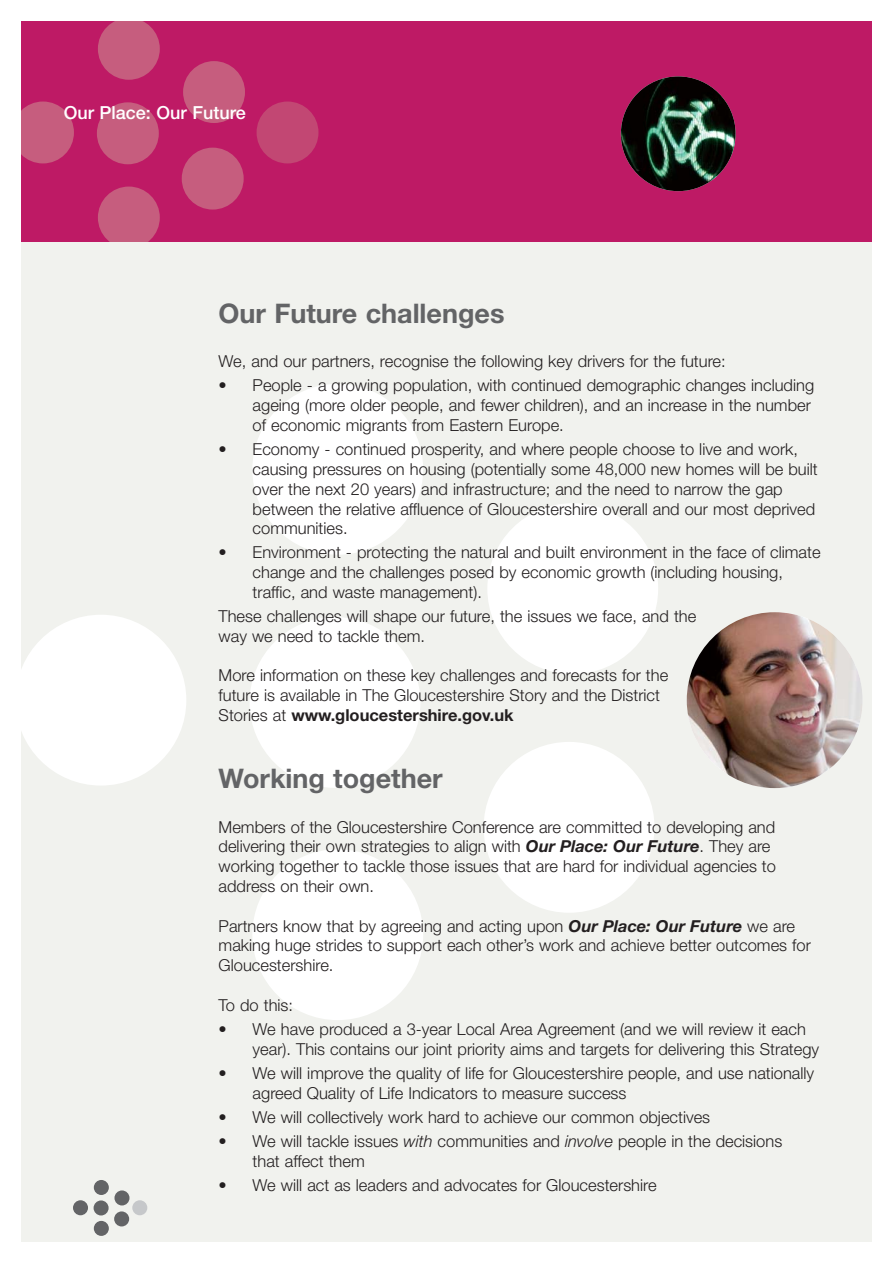
<style>
.page{position:relative;width:893px;height:1263px;background:#fff}
.page>*{position:absolute;margin:0;border:0;box-sizing:border-box;transform-origin:0 0}
.t1{font:700 27px "Helvetica Neue";color:#636466}
.t2{font:500 18px "Helvetica Neue";color:#fff}
.t3{font:300 16.5px/19.8px "Helvetica Neue";color:#231f20}
.s1{font-weight:700}
.s2{font-weight:700;font-style:italic}
.s3{font-style:italic}
</style>
<div class="page">
<div style="left:21px;top:238px;width:851px;height:1003px;background:#f1f2ee"></div>
<div style="left:250px;top:617px;width:170px;height:171px;background:#fff;border-radius:50%"></div>
<div style="left:252px;top:849px;width:171px;height:171px;background:#fff;border-radius:50%"></div>
<div style="left:252px;top:384px;width:171px;height:171px;background:#fff;border-radius:50%"></div>
<div style="left:487px;top:503px;width:171px;height:171px;background:#fff;border-radius:50%"></div>
<div style="left:484px;top:742px;width:170px;height:171px;background:#fff;border-radius:50%"></div>
<svg style="left:21px;top:615px;width:165px;height:170px"></svg>
<div style="left:21px;top:21px;width:851px;height:221px;background:#be1a65"></div>
<div style="left:257px;top:102px;width:61px;height:61px;background:#c24773;border-radius:50%"></div>
<div style="left:97px;top:102px;width:62px;height:62px;background:#c65d7e;border-radius:50%"></div>
<svg style="left:98px;top:187px;width:62px;height:55px"></svg>
<svg style="left:98px;top:21px;width:62px;height:59px"></svg>
<div style="left:183px;top:61px;width:62px;height:62px;background:#c65d7e;border-radius:50%"></div>
<div style="left:182px;top:148px;width:62px;height:62px;background:#c65d7e;border-radius:50%"></div>
<svg style="left:21px;top:102px;width:53px;height:61px"></svg>
<div style="left:132px;top:1200px;width:15px;height:15px;background:#c6c8ca;border-radius:50%"></div>
<div style="left:94px;top:1200px;width:15px;height:15px;background:#636466;border-radius:50%"></div>
<div style="left:94px;top:1221px;width:15px;height:15px;background:#636466;border-radius:50%"></div>
<div style="left:94px;top:1180px;width:15px;height:15px;background:#636466;border-radius:50%"></div>
<div style="left:114px;top:1190px;width:15px;height:15px;background:#636466;border-radius:50%"></div>
<div style="left:114px;top:1211px;width:15px;height:15px;background:#636466;border-radius:50%"></div>
<div style="left:73px;top:1200px;width:15px;height:15px;background:#636466;border-radius:50%"></div>
<img style="left:621px;top:76px;width:115px;height:115px;border-radius:50%">
<img style="left:687px;top:612px;width:176px;height:176px;border-radius:50%">
<p class="t2" style="left:64px;top:106px;width:183px">Our Place: Our Future</p>
<h1 class="t1" style="left:219px;top:303px;width:287px">Our Future challenges</h1>
<p class="t3" style="left:219px;top:353px;width:509px">We, and our partners, recognise the following key drivers for the future:</p>
<p class="t3" style="left:253px;top:377px;width:563px;text-indent:-34px">• People - a growing population, with continued demographic changes including ageing (more older people, and fewer children), and an increase in the number of economic migrants from Eastern Europe.</p>
<p class="t3" style="left:253px;top:441px;width:567px;text-indent:-34px">• Economy - continued prosperity, and where people choose to live and work, causing pressures on housing (potentially some 48,000 new homes will be built over the next 20 years) and infrastructure; and the need to narrow the gap between the relative affluence of Gloucestershire overall and our most deprived communities.</p>
<p class="t3" style="left:253px;top:544px;width:569px;text-indent:-34px">• Environment - protecting the natural and built environment in the face of climate change and the challenges posed by economic growth (including housing, traffic, and waste management).</p>
<p class="t3" style="left:219px;top:608px;width:479px">These challenges will shape our future, the issues we face, and the way we need to tackle them.</p>
<p class="t3" style="left:219px;top:667px;width:451px">More information on these key challenges and forecasts for the future is available in The Gloucestershire Story and the District<br>Stories at <span class="s1">www.gloucestershire.gov.uk</span></p>
<h1 class="t1" style="left:219px;top:769px;width:226px">Working together</h1>
<p class="t3" style="left:219px;top:818px;width:559px">Members of the Gloucestershire Conference are committed to developing and delivering their own strategies to align with <span class="s2">Our Place: Our Future</span>. They are working together to tackle those issues that are hard for individual agencies to address on their own.</p>
<p class="t3" style="left:219px;top:917px;width:594px">Partners know that by agreeing and acting upon <span class="s2">Our Place: Our Future</span> we are making huge strides to support each other’s work and achieve better outcomes for<br>Gloucestershire.</p>
<p class="t3" style="left:219px;top:997px;width:76px">To do this:</p>
<p class="t3" style="left:253px;top:1021px;width:568px;text-indent:-34px">• We have produced a 3-year Local Area Agreement (and we will review it each year). This contains our joint priority aims and targets for delivering this Strategy</p>
<p class="t3" style="left:253px;top:1064px;width:563px;text-indent:-34px">• We will improve the quality of life for Gloucestershire people, and use nationally agreed Quality of Life Indicators to measure success</p>
<p class="t3" style="left:219px;top:1108px;width:493px">• We will collectively work hard to achieve our common objectives</p>
<p class="t3" style="left:253px;top:1132px;width:531px;text-indent:-34px">• We will tackle issues <span class="s3">with</span> communities and <span class="s3">involve</span> people in the decisions that affect them</p>
<p class="t3" style="left:219px;top:1176px;width:439px">• We will act as leaders and advocates for Gloucestershire</p>
</div>
